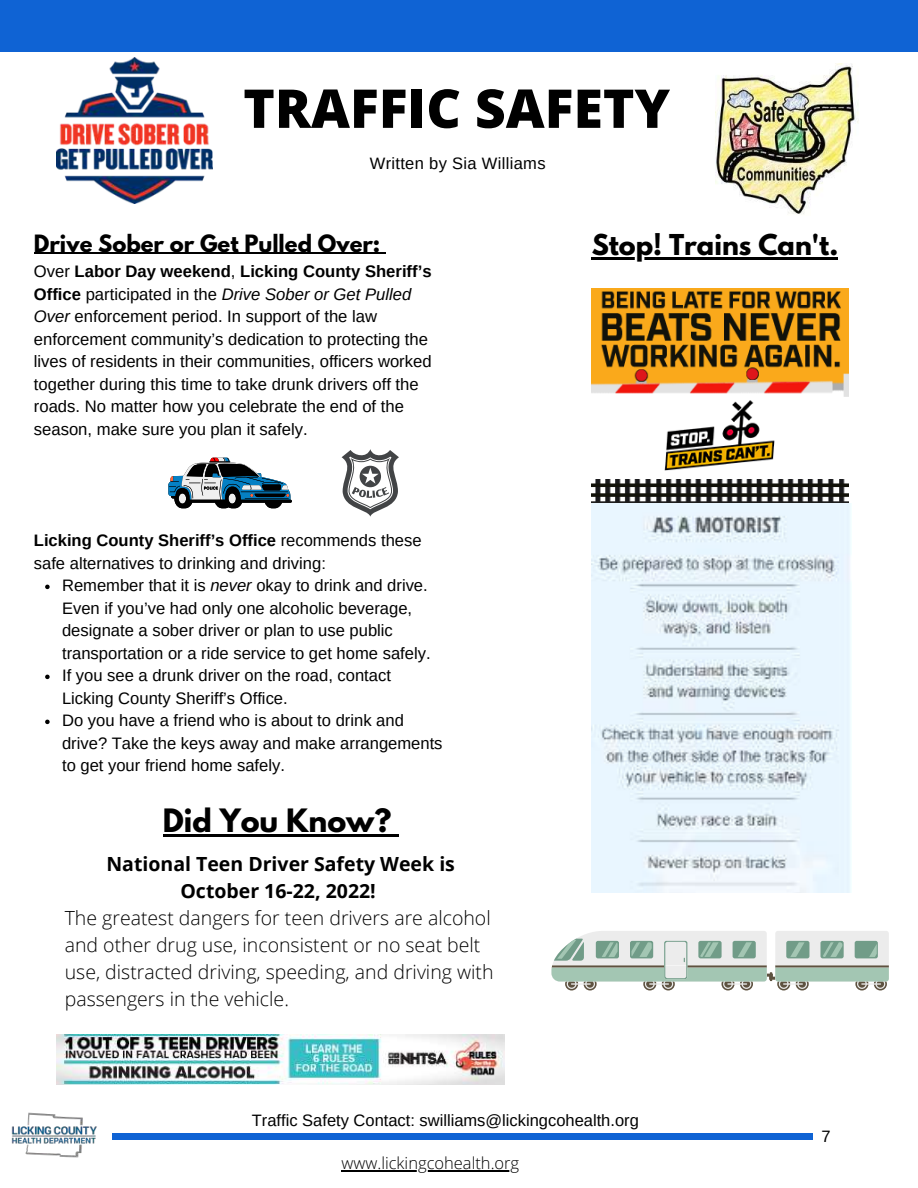
<style>
.page{position:relative;width:918px;height:1188px;background:#fff}
.page>*{position:absolute;margin:0;border:0;box-sizing:border-box;transform-origin:0 0}
.t1{font:800 53.55px "Open Sans";color:#000}
.t2{font:700 28.5px "League Spartan";color:#000}
.t3{font:700 25.5px "League Spartan";color:#000}
.t4{font:700 21.15px "League Spartan";color:#000}
.t5{font:300 19.5px/27px "Open Sans";color:#000}
.t6{font:700 19.5px/27px "Open Sans";color:#000;text-align:center}
.t7{font:16.65px/22.5px "Arimo";color:#000}
.t8{font:16.5px "Arimo";color:#000}
.t9{font:300 16.5px "Open Sans";color:#000}
.t10{font:16.5px "Arimo";letter-spacing:.02em;color:#000}
.s1{font-weight:700}
.s2{font-style:italic}
</style>
<div class="page">
<div style="left:0;top:0;width:918px;height:51px;background:#0f63d4"></div>
<div style="left:112px;top:1133px;width:701px;height:7px;background:#0f63d4"></div>
<img style="left:11px;top:1112px;width:86px;height:46px">
<img style="left:715px;top:63px;width:144px;height:152px">
<svg style="left:342px;top:449px;width:57px;height:68px"></svg>
<svg style="left:168px;top:458px;width:124px;height:50px"></svg>
<img style="left:57px;top:57px;width:155px;height:147px">
<img style="left:592px;top:289px;width:256px;height:214px">
<img style="left:592px;top:503px;width:259px;height:390px">
<img style="left:57px;top:1035px;width:448px;height:49px">
<svg style="left:551px;top:931px;width:338px;height:59px;background:#c3d1c8"></svg>
<svg style="left:45px;top:585px;width:5px;height:4px"></svg>
<svg style="left:45px;top:675px;width:5px;height:4px"></svg>
<svg style="left:45px;top:720px;width:5px;height:4px"></svg>
<hr style="left:34px;top:253px;width:346px;height:1px;background:#000">
<hr style="left:342px;top:1170px;width:177px;height:1px;background:#000">
<hr style="left:592px;top:257px;width:246px;height:3px;background:#000">
<hr style="left:163px;top:834px;width:228px;height:3px;background:#000">
<svg style="left:391px;top:834px;width:8px;height:3px"></svg>
<h1 class="t1" style="left:243px;top:71px;width:428px">TRAFFIC SAFETY</h1>
<p class="t10" style="left:370px;top:154px;width:177px">Written by Sia Williams</p>
<p class="t4" style="left:34px;top:233px;width:348px">Drive Sober or Get Pulled Over:</p>
<p class="t7" style="left:34px;top:260px;width:399px">Over <span class="s1">Labor Day weekend</span>, <span class="s1">Licking County Sheriff’s Office</span> participated in the <span class="s2">Drive Sober or Get Pulled Over</span> enforcement period. In support of the law enforcement community’s dedication to protecting the lives of residents in their communities, officers worked together during this time to take drunk drivers off the roads. No matter how you celebrate the end of the season, make sure you plan it safely.</p>
<p class="t7" style="left:34px;top:529px;width:389px"><span class="s1">Licking County Sheriff’s Office</span> recommends these safe alternatives to drinking and driving:</p>
<p class="t7" style="left:62px;top:574px;width:382px">Remember that it is <span class="s2">never</span> okay to drink and drive.<br>Even if you’ve had only one alcoholic beverage, designate a sober driver or plan to use public transportation or a ride service to get home safely.<br>If you see a drunk driver on the road, contact Licking County Sheriff’s Office.<br>Do you have a friend who is about to drink and drive? Take the keys away and make arrangements to get your friend home safely.</p>
<h2 class="t2" style="left:163px;top:807px;width:230px">Did You Know?</h2>
<p class="t6" style="left:106px;top:850px;width:350px">National Teen Driver Safety Week is<br>October 16-22, 2022!</p>
<p class="t5" style="left:65px;top:904px;width:430px">The greatest dangers for teen drivers are alcohol and other drug use, inconsistent or no seat belt use, distracted driving, speeding, and driving with passengers in the vehicle.</p>
<h3 class="t3" style="left:592px;top:232px;width:248px">Stop! Trains Can't.</h3>
<p class="t8" style="left:252px;top:1111px;width:388px">Traffic Safety Contact: swilliams@lickingcohealth.org</p>
<p class="t9" style="left:342px;top:1151px;width:179px">www.lickingcohealth.org</p>
<p class="t8" style="left:822px;top:1127px;width:11px">7</p>
</div>
